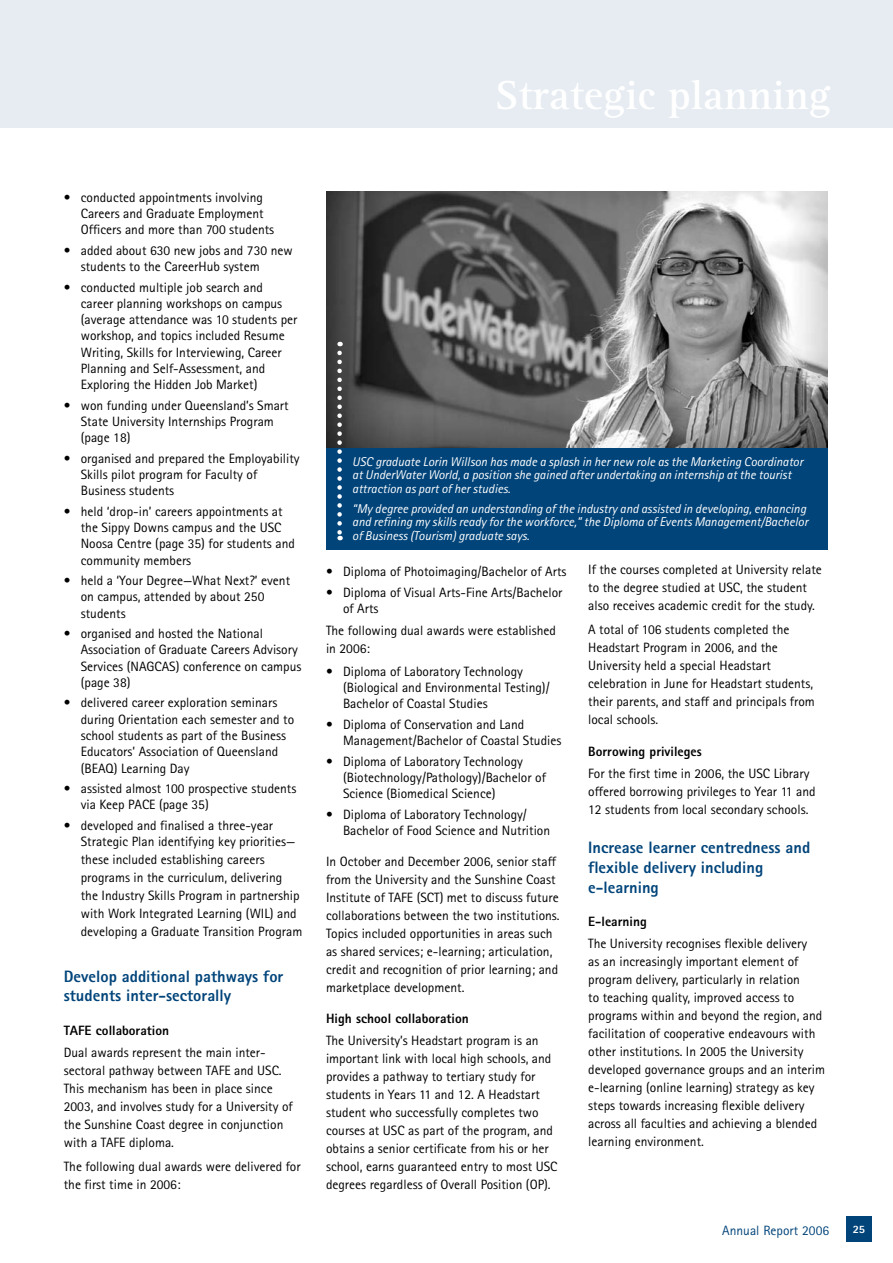
<style>
.page{position:relative;width:893px;height:1263px;background:#fff}
.page>*{position:absolute;margin:0;border:0;box-sizing:border-box;transform-origin:0 0}
.t1{font:700 42px "Rotis Serif";color:#fff}
.t2{font:800 16.5px/20px "Rotis Sans Serif";color:#00447a}
.t3{font:13.5px/18px "Rotis Sans Serif";color:#000}
.t4{font:800 13.5px "Rotis Sans Serif";color:#000}
.t5{font:13.5px "Rotis Sans Serif";color:#00447a}
.t6{font:italic 12.75px/13.5px "Rotis Sans Serif";color:#fff}
.t7{font:800 11.25px "Rotis Sans Serif";color:#fff}
</style>
<div class="page">
<div style="left:0;top:0;width:893px;height:128px;background:#e6ecf2"></div>
<div style="left:846px;top:1216px;width:26px;height:26px;background:#00447a"></div>
<div style="left:326px;top:448px;width:502px;height:102px;background:#00447a"></div>
<img style="left:326px;top:191px;width:502px;height:256px">
<svg style="left:337px;top:353px;width:5px;height:187px"></svg>
<h1 class="t1" style="left:495px;top:71px;width:337px">Strategic planning</h1>
<p class="t3" style="left:81px;top:189px;width:195px;line-height:16.2px;text-indent:-17px">• conducted appointments involving<br>Careers and Graduate Employment<br>Officers and more than 700 students</p>
<p class="t3" style="left:81px;top:242px;width:213px;line-height:16.2px;text-indent:-17px">• added about 630 new jobs and 730 new students to the CareerHub system</p>
<p class="t3" style="left:81px;top:279px;width:218px;line-height:16.2px;text-indent:-17px">• conducted multiple job search and career planning workshops on campus (average attendance was 10 students per workshop, and topics included Resume Writing, Skills for Interviewing, Career Planning and Self-Assessment, and Exploring the Hidden Job Market)</p>
<p class="t3" style="left:81px;top:397px;width:209px;line-height:16.2px;text-indent:-17px">• won funding under Queensland’s Smart<br>State University Internships Program (page 18)</p>
<p class="t3" style="left:81px;top:450px;width:220px;line-height:16.2px;text-indent:-17px">• organised and prepared the Employability<br>Skills pilot program for Faculty of<br>Business students</p>
<p class="t3" style="left:81px;top:503px;width:216px;line-height:16.2px;text-indent:-17px">• held ‘drop-in’ careers appointments at the Sippy Downs campus and the USC Noosa Centre (page 35) for students and community members</p>
<p class="t3" style="left:81px;top:572px;width:211px;line-height:16.2px;text-indent:-17px">• held a ‘Your Degree—What Next?’ event on campus, attended by about 250 students</p>
<p class="t3" style="left:81px;top:625px;width:222px;line-height:16.2px;text-indent:-17px">• organised and hosted the National<br>Association of Graduate Careers Advisory<br>Services (NAGCAS) conference on campus (page 38)</p>
<p class="t3" style="left:81px;top:695px;width:215px;line-height:16.2px;text-indent:-17px">• delivered career exploration seminars during Orientation each semester and to school students as part of the Business Educators’ Association of Queensland (BEAQ) Learning Day</p>
<p class="t3" style="left:81px;top:780px;width:217px;line-height:16.2px;text-indent:-17px">• assisted almost 100 prospective students via Keep PACE (page 35)</p>
<p class="t3" style="left:81px;top:817px;width:216px;line-height:16.2px;text-indent:-17px">• developed and finalised a three-year<br>Strategic Plan identifying key priorities—</p>
<p class="t3" style="left:81px;top:850px;width:223px">these included establishing careers programs in the curriculum, delivering the Industry Skills Program in partnership with Work Integrated Learning (WIL) and developing a Graduate Transition Program</p>
<p class="t2" style="left:64px;top:966px;width:221px">Develop additional pathways for students inter-sectorally</p>
<p class="t4" style="left:64px;top:1021px;width:107px">TAFE collaboration</p>
<p class="t3" style="left:64px;top:1043px;width:230px">Dual awards represent the main inter&shy;sectoral pathway between TAFE and USC.<br>This mechanism has been in place since 2003, and involves study for a University of the Sunshine Coast degree in conjunction with a TAFE diploma.</p>
<p class="t3" style="left:64px;top:1158px;width:238px">The following dual awards were delivered for the first time in 2006:</p>
<p class="t6" style="left:352px;top:455px;width:452px">USC graduate Lorin Willson has made a splash in her new role as the Marketing Coordinator at UnderWater World, a position she gained after undertaking an internship at the tourist attraction as part of her studies.</p>
<p class="t6" style="left:352px;top:502px;width:457px">“My degree provided an understanding of the industry and assisted in developing, enhancing and refining my skills ready for the workforce,” the Diploma of Events Management/Bachelor of Business (Tourism) graduate says.</p>
<p class="t3" style="left:326px;top:562px;width:242px">• Diploma of Photoimaging/Bachelor of Arts</p>
<p class="t3" style="left:343px;top:584px;width:221px;line-height:16.2px;text-indent:-17px">• Diploma of Visual Arts-Fine Arts/Bachelor of Arts</p>
<p class="t3" style="left:326px;top:621px;width:231px">The following dual awards were established in 2006:</p>
<p class="t3" style="left:343px;top:663px;width:208px;line-height:16.2px;text-indent:-17px">• Diploma of Laboratory Technology (Biological and Environmental Testing)/<br>Bachelor of Coastal Studies</p>
<p class="t3" style="left:343px;top:716px;width:220px;line-height:16.2px;text-indent:-17px">• Diploma of Conservation and Land<br>Management/Bachelor of Coastal Studies</p>
<p class="t3" style="left:343px;top:753px;width:204px;line-height:16.2px;text-indent:-17px">• Diploma of Laboratory Technology (Biotechnology/Pathology)/Bachelor of<br>Science (Biomedical Science)</p>
<p class="t3" style="left:343px;top:806px;width:209px;line-height:16.2px;text-indent:-17px">• Diploma of Laboratory Technology/<br>Bachelor of Food Science and Nutrition</p>
<p class="t3" style="left:326px;top:852px;width:235px">In October and December 2006, senior staff from the University and the Sunshine Coast Institute of TAFE (SCT) met to discuss future collaborations between the two institutions.<br>Topics included opportunities in areas such as shared services; e-learning; articulation, credit and recognition of prior learning; and marketplace development.</p>
<p class="t4" style="left:326px;top:1010px;width:144px">High school collaboration</p>
<p class="t3" style="left:326px;top:1031px;width:233px">The University’s Headstart program is an important link with local high schools, and provides a pathway to tertiary study for students in Years 11 and 12. A Headstart student who successfully completes two courses at USC as part of the program, and obtains a senior certificate from his or her school, earns guaranteed entry to most USC degrees regardless of Overall Position (OP).</p>
<p class="t3" style="left:588px;top:560px;width:235px">If the courses completed at University relate to the degree studied at USC, the student also receives academic credit for the study.</p>
<p class="t3" style="left:588px;top:621px;width:228px">A total of 106 students completed the Headstart Program in 2006, and the University held a special Headstart celebration in June for Headstart students, their parents, and staff and principals from local schools.</p>
<p class="t4" style="left:588px;top:742px;width:115px">Borrowing privileges</p>
<p class="t3" style="left:588px;top:764px;width:229px">For the first time in 2006, the USC Library offered borrowing privileges to Year 11 and<br>12 students from local secondary schools.</p>
<p class="t2" style="left:588px;top:837px;width:224px">Increase learner centredness and flexible delivery including e-learning</p>
<p class="t4" style="left:588px;top:913px;width:60px">E-learning</p>
<p class="t3" style="left:588px;top:934px;width:238px">The University recognises flexible delivery<br>as an increasingly important element of program delivery, particularly in relation<br>to teaching quality, improved access to programs within and beyond the region, and facilitation of cooperative endeavours with other institutions. In 2005 the University developed governance groups and an interim e-learning (online learning) strategy as key steps towards increasing flexible delivery across all faculties and achieving a blended learning environment.</p>
<p class="t5" style="left:722px;top:1222px;width:108px">Annual Report 2006</p>
<p class="t7" style="left:853px;top:1222px;width:14px">25</p>
</div>
